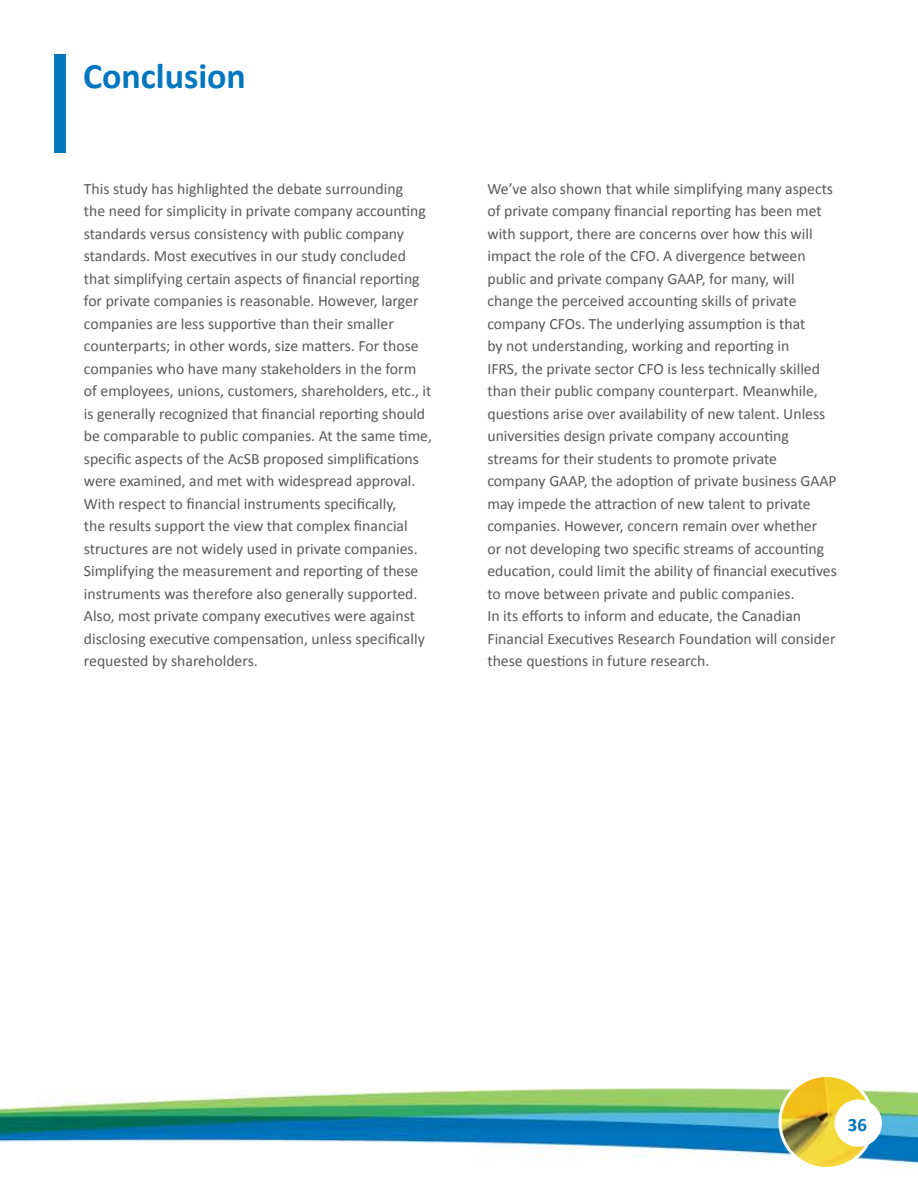
<style>
.page{position:relative;width:918px;height:1188px;background:#fff}
.page>*{position:absolute;margin:0;border:0;box-sizing:border-box;transform-origin:0 0}
.t1{font:700 36px "Calibri";color:#0076c0}
.t2{font:700 18.9px "Calibri";color:#0076c0}
.t3{font:15.75px/22.5px "Calibri";color:#58595b}
</style>
<div class="page">
<img style="left:0;top:1088px;width:918px;height:81px">
<img style="left:780px;top:1076px;width:93px;height:92px;border-radius:46px">
<div style="left:778px;top:1074px;width:96px;height:96px;border:3px solid #fff;border-radius:50%"></div>
<div style="left:835px;top:1099px;width:47px;height:48px;background:#fff;border-radius:50%"></div>
<div style="left:54px;top:54px;width:11px;height:99px;background:#0076c0"></div>
<h1 class="t1" style="left:83px;top:54px;width:164px">Conclusion</h1>
<p class="t3" style="left:84px;top:176px;width:350px">This study has highlighted the debate surrounding<br>the need for simplicity in private company accounting standards versus consistency with public company standards. Most executives in our study concluded that simplifying certain aspects of financial reporting for private companies is reasonable. However, larger companies are less supportive than their smaller counterparts; in other words, size matters. For those companies who have many stakeholders in the form of employees, unions, customers, shareholders, etc., it is generally recognized that financial reporting should be comparable to public companies. At the same time, specific aspects of the AcSB proposed simplifications were examined, and met with widespread approval.<br>With respect to financial instruments specifically,<br>the results support the view that complex financial structures are not widely used in private companies.<br>Simplifying the measurement and reporting of these instruments was therefore also generally supported.<br>Also, most private company executives were against disclosing executive compensation, unless specifically requested by shareholders.</p>
<p class="t3" style="left:487px;top:177px;width:351px">We’ve also shown that while simplifying many aspects of private company financial reporting has been met with support, there are concerns over how this will impact the role of the CFO. A divergence between public and private company GAAP, for many, will change the perceived accounting skills of private company CFOs. The underlying assumption is that<br>by not understanding, working and reporting in<br>IFRS, the private sector CFO is less technically skilled than their public company counterpart. Meanwhile, questions arise over availability of new talent. Unless universities design private company accounting streams for their students to promote private company GAAP, the adoption of private business GAAP may impede the attraction of new talent to private companies. However, concern remain over whether<br>or not developing two specific streams of accounting education, could limit the ability of financial executives to move between private and public companies.<br>In its efforts to inform and educate, the Canadian Financial Executives Research Foundation will consider these questions in future research.</p>
<p class="t2" style="left:848px;top:1113px;width:21px">36</p>
</div>
